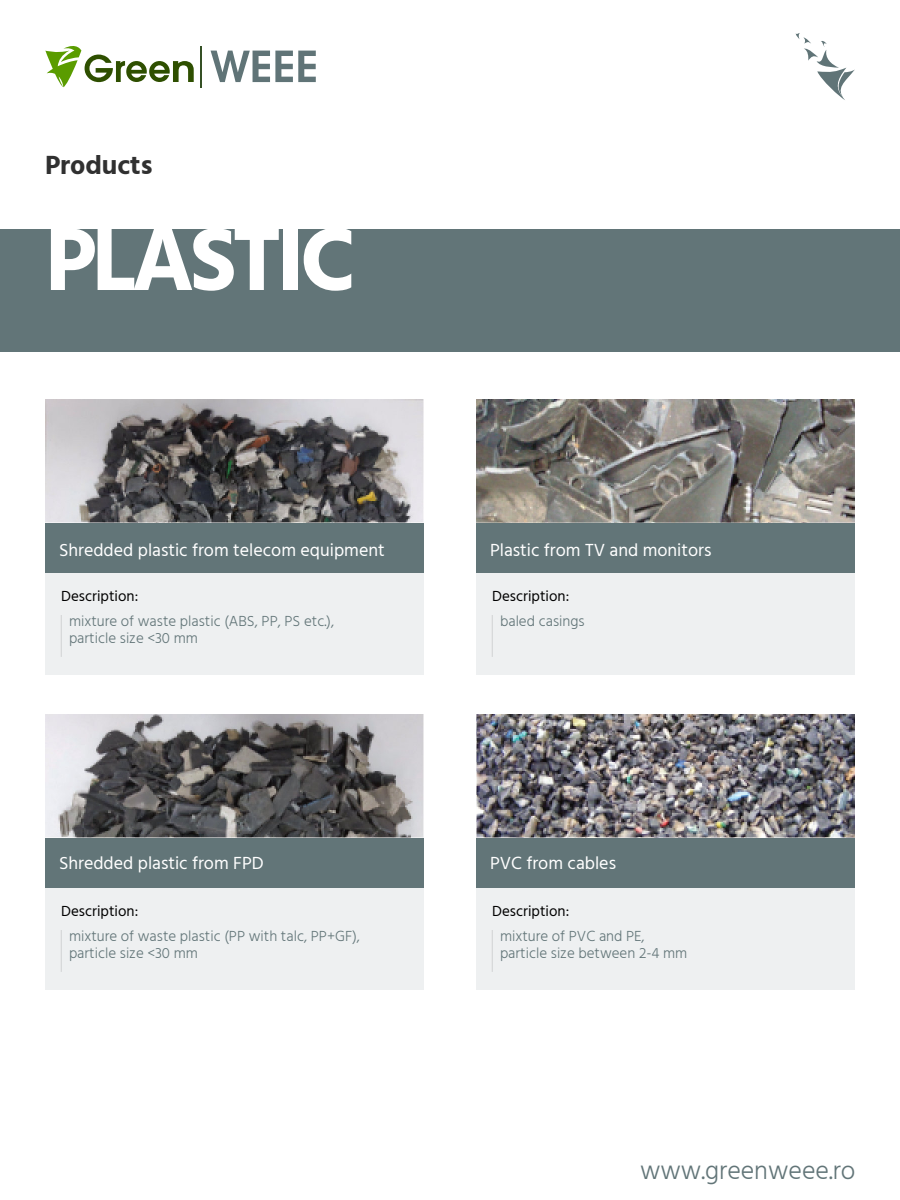
<style>
.page{position:relative;width:900px;height:1200px;background:#fff}
.page>*{position:absolute;margin:0;border:0;box-sizing:border-box;transform-origin:0 0}
.t1{font:700 91px "Hind Guntur";letter-spacing:-.05em;color:#fff}
.t2{font:700 27px "Hind Guntur";color:#303030}
.t3{font:300 26px "Hind Guntur";color:#627578}
.t4{font:18px "Hind Guntur";color:#fff}
.t5{font:300 15px/17px "Hind Guntur";color:#627578}
.t6{font:15px "Hind Guntur";color:#000}
</style>
<div class="page">
<img style="left:45px;top:399px;width:379px;height:124px">
<img style="left:476px;top:399px;width:379px;height:124px">
<img style="left:45px;top:714px;width:379px;height:124px">
<img style="left:476px;top:714px;width:379px;height:124px">
<div style="left:45px;top:573px;width:379px;height:102px;background:#eef0f1"></div>
<div style="left:45px;top:888px;width:379px;height:102px;background:#eef0f1"></div>
<div style="left:476px;top:573px;width:379px;height:102px;background:#eef0f1"></div>
<div style="left:476px;top:888px;width:379px;height:102px;background:#eef0f1"></div>
<div style="left:45px;top:523px;width:379px;height:50px;background:#627578"></div>
<div style="left:45px;top:838px;width:379px;height:50px;background:#627578"></div>
<div style="left:476px;top:523px;width:379px;height:50px;background:#627578"></div>
<div style="left:476px;top:838px;width:379px;height:50px;background:#627578"></div>
<svg style="left:45px;top:46px;width:149px;height:41px"></svg>
<hr style="left:200px;top:46px;width:2px;height:41px;background:#355025">
<svg style="left:211px;top:51px;width:105px;height:31px"></svg>
<hr style="left:61px;top:615px;width:1px;height:42px;background:#d7d9da">
<hr style="left:61px;top:930px;width:1px;height:42px;background:#d7d9da">
<hr style="left:492px;top:615px;width:1px;height:42px;background:#d7d9da">
<hr style="left:492px;top:930px;width:1px;height:42px;background:#d7d9da">
<svg style="left:795px;top:33px;width:60px;height:67px"></svg>
<div style="left:0;top:229px;width:900px;height:123px;background:#627578"></div>
<h2 class="t2" style="left:45px;top:149px;width:109px">Products</h2>
<h1 class="t1" style="left:45px;top:205px;width:312px">PLASTIC</h1>
<p class="t4" style="left:59px;top:539px;width:327px">Shredded plastic from telecom equipment</p>
<p class="t4" style="left:490px;top:539px;width:223px">Plastic from TV and monitors</p>
<p class="t6" style="left:61px;top:587px;width:78px">Description:</p>
<p class="t6" style="left:492px;top:587px;width:78px">Description:</p>
<p class="t5" style="left:69px;top:612px;width:267px">mixture of waste plastic (ABS, PP, PS etc.), particle size &lt;30 mm</p>
<p class="t5" style="left:500px;top:612px;width:86px">baled casings</p>
<p class="t4" style="left:59px;top:852px;width:206px">Shredded plastic from FPD</p>
<p class="t4" style="left:490px;top:852px;width:128px">PVC from cables</p>
<p class="t6" style="left:61px;top:902px;width:78px">Description:</p>
<p class="t6" style="left:492px;top:902px;width:78px">Description:</p>
<p class="t5" style="left:69px;top:927px;width:293px">mixture of waste plastic (PP with talc, PP+GF), particle size &lt;30 mm</p>
<p class="t5" style="left:500px;top:927px;width:189px">mixture of PVC and PE, particle size between 2-4 mm</p>
<h3 class="t3" style="left:640px;top:1155px;width:217px">www.greenweee.ro</h3>
</div>
